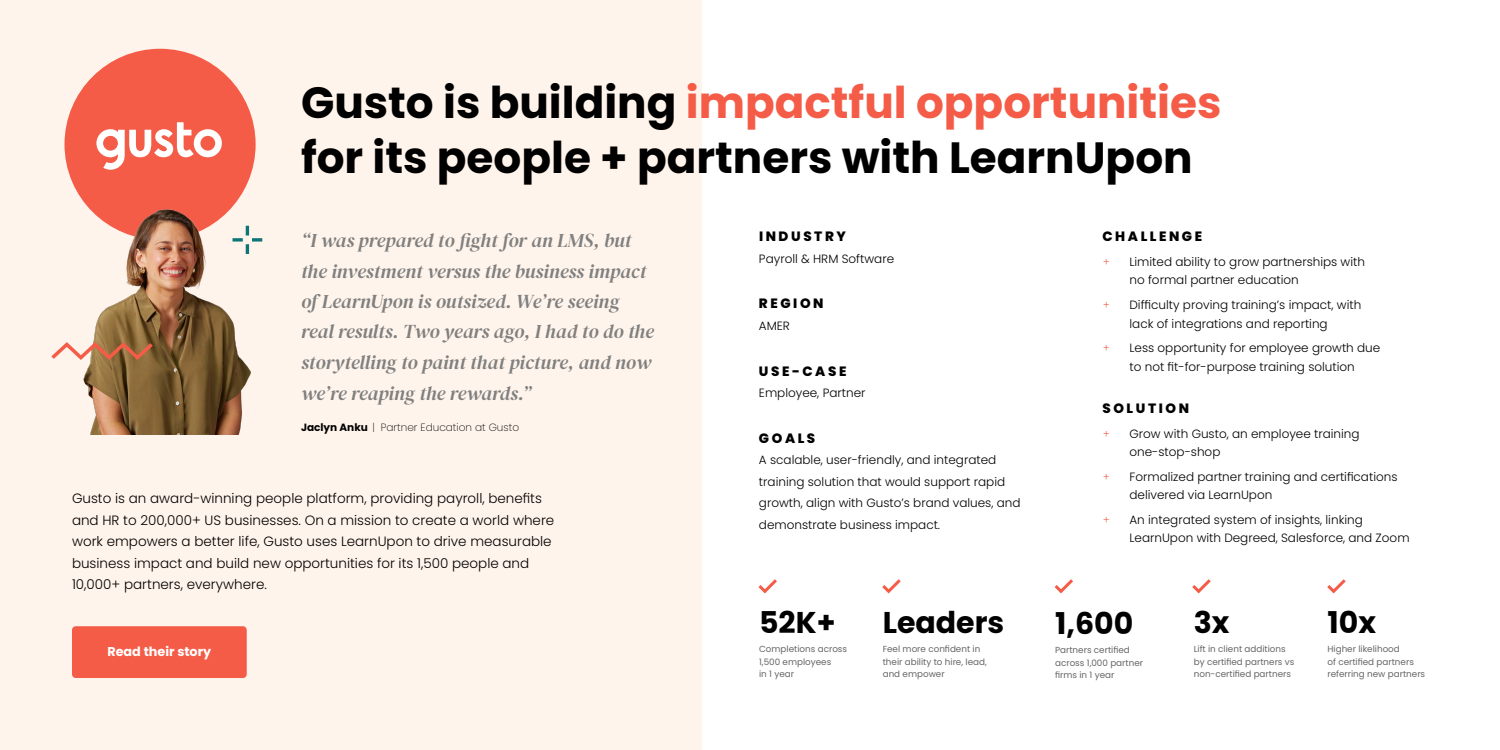
<style>
.page{position:relative;width:1500px;height:750px;background:#fff}
.page>*{position:absolute;margin:0;border:0;box-sizing:border-box;transform-origin:0 0}
.t1{font:700 43.72px/55.3px "Poppins";color:#000}
.t2{font:700 30px "Poppins";color:#000}
.t3{font:italic 19.5px/30.6px "DM Serif Display";color:#808080}
.t4{font:300 13.5px/21.5px "Poppins";color:#000}
.t5{font:800 13.5px "Poppins";color:#000}
.t6{font:700 12.83px "Poppins";color:#fff}
.t7{font:300 12px/18.5px "Poppins";color:#000}
.t8{font:12px "Lora";color:#f55c47}
.t9{font:200 10.5px "Poppins";color:#000}
.t10{font:8.77px/12.6px "Poppins";color:#666}
.s1{color:#f55c47}
.s2{font-weight:700}
</style>
<div class="page">
<div style="left:0;top:0;width:702px;height:750px;background:#fff4eb"></div>
<div style="left:72px;top:626px;width:175px;height:52px;background:#f55c47;border-radius:4px"></div>
<div style="left:64px;top:49px;width:192px;height:191px;background:#f55c47;border-radius:50%"></div>
<img style="left:83px;top:207px;width:167px;height:228px">
<svg style="left:758px;top:579px;width:19px;height:15px"></svg>
<svg style="left:882px;top:579px;width:19px;height:15px"></svg>
<svg style="left:1054px;top:579px;width:19px;height:15px"></svg>
<svg style="left:1192px;top:579px;width:19px;height:15px"></svg>
<svg style="left:1327px;top:579px;width:19px;height:15px"></svg>
<svg style="left:51px;top:340px;width:106px;height:23px"></svg>
<svg style="left:96px;top:122px;width:126px;height:48px"></svg>
<svg style="left:246px;top:226px;width:3px;height:10px"></svg>
<svg style="left:246px;top:244px;width:3px;height:10px"></svg>
<svg style="left:233px;top:238px;width:10px;height:4px"></svg>
<svg style="left:252px;top:238px;width:10px;height:4px"></svg>
<h1 class="t1" style="left:301px;top:75px;width:922px">Gusto is building <span class="s1">impactful opportunities </span>for its people + partners with LearnUpon</h1>
<h3 class="t3" style="left:301px;top:226px;width:355px">“I was prepared to fight for an LMS, but the investment versus the business impact of LearnUpon is outsized. We’re seeing real results. Two years ago, I had to do the storytelling to paint that picture, and now we’re reaping the rewards.”</h3>
<p class="t9" style="left:301px;top:421px;width:220px"><span class="s2">Jaclyn Anku</span> | Partner Education at Gusto</p>
<p class="t4" style="left:72px;top:488px;width:484px">Gusto is an award-winning people platform, providing payroll, benefits and HR to 200,000+ US businesses. On a mission to create a world where work empowers a better life, Gusto uses LearnUpon to drive measurable business impact and build new opportunities for its 1,500 people and 10,000+ partners, everywhere.</p>
<p class="t6" style="left:107px;top:644px;width:105px">Read their story</p>
<p class="t5" style="left:759px;top:229px;width:88px">I N D U S T R Y</p>
<p class="t7" style="left:759px;top:250px;width:137px">Payroll &amp; HRM Software</p>
<p class="t5" style="left:759px;top:296px;width:66px">R E G I O N</p>
<p class="t7" style="left:759px;top:317px;width:33px">AMER</p>
<p class="t5" style="left:759px;top:363px;width:89px">U S E - C A S E</p>
<p class="t7" style="left:759px;top:384px;width:108px">Employee, Partner</p>
<p class="t5" style="left:759px;top:430px;width:58px">G O A L S</p>
<p class="t7" style="left:759px;top:449px;width:263px;line-height:21.5px">A scalable, user-friendly, and integrated training solution that would support rapid growth, align with Gusto’s brand values, and demonstrate business impact.</p>
<h2 class="t2" style="left:759px;top:606px;width:78px">52K+</h2>
<p class="t10" style="left:759px;top:643px;width:90px">Completions across<br>1,500 employees<br>in 1 year</p>
<h2 class="t2" style="left:883px;top:606px;width:123px">Leaders</h2>
<p class="t10" style="left:883px;top:643px;width:106px">Feel more confident in their ability to hire, lead, and empower</p>
<p class="t5" style="left:1102px;top:229px;width:101px">C H A L L E N G E</p>
<p class="t8" style="left:1102px;top:253px;width:9px">̂</p>
<p class="t7" style="left:1129px;top:253px;width:237px">Limited ability to grow partnerships with no formal partner education</p>
<p class="t8" style="left:1102px;top:296px;width:9px">̂</p>
<p class="t7" style="left:1129px;top:296px;width:233px">Difficulty proving training’s impact, with lack of integrations and reporting</p>
<p class="t8" style="left:1102px;top:339px;width:9px">̂</p>
<p class="t7" style="left:1129px;top:339px;width:252px">Less opportunity for employee growth due to not fit-for-purpose training solution</p>
<p class="t5" style="left:1102px;top:401px;width:88px">S O L U T I O N</p>
<p class="t8" style="left:1102px;top:424px;width:9px">̂</p>
<p class="t7" style="left:1129px;top:424px;width:232px">Grow with Gusto, an employee training one-stop-shop</p>
<p class="t8" style="left:1102px;top:467px;width:9px">̂</p>
<p class="t7" style="left:1129px;top:467px;width:270px">Formalized partner training and certifications delivered via LearnUpon</p>
<p class="t8" style="left:1102px;top:510px;width:9px">̂</p>
<p class="t7" style="left:1129px;top:510px;width:282px">An integrated system of insights, linking<br>LearnUpon with Degreed, Salesforce, and Zoom</p>
<h2 class="t2" style="left:1055px;top:606px;width:80px">1,600</h2>
<p class="t10" style="left:1055px;top:644px;width:89px">Partners certified across 1,000 partner firms in 1 year</p>
<h2 class="t2" style="left:1194px;top:606px;width:37px">3x</h2>
<p class="t10" style="left:1194px;top:643px;width:102px">Lift in client additions by certified partners vs non-certified partners</p>
<h2 class="t2" style="left:1328px;top:606px;width:50px">10x</h2>
<p class="t10" style="left:1328px;top:643px;width:99px">Higher likelihood<br>of certified partners referring new partners</p>
</div>
